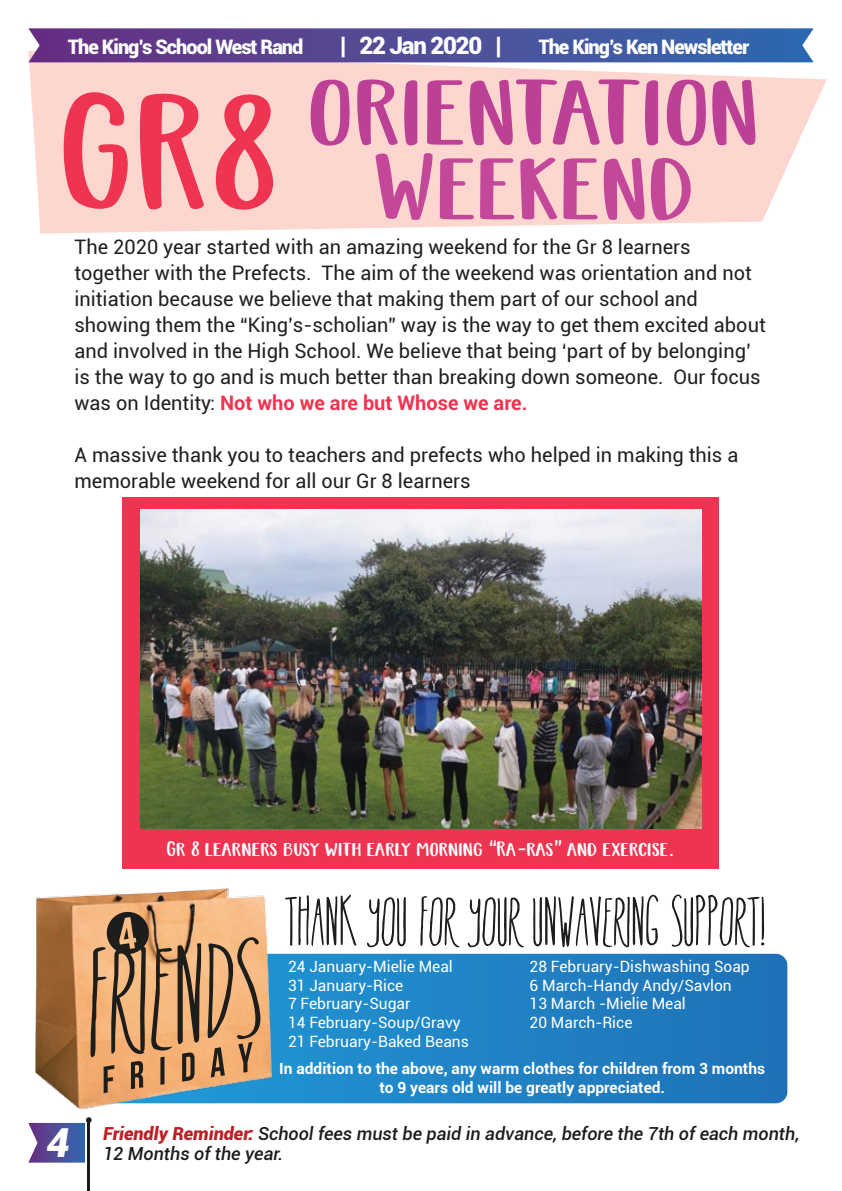
<style>
.page{position:relative;width:842px;height:1191px;background:#fff}
.page>*{position:absolute;margin:0;border:0;box-sizing:border-box;transform-origin:0 0}
.t1{font:700 108.8px "Brotherley";color:#bd4097}
.t2{font:700 103px "Brotherley";color:#c4489a}
.t3{font:italic 900 40px "Roboto";color:#fff}
.t4{font:900 24px "Roboto";letter-spacing:-.05em;color:#fff}
.t5{font:700 22px "Brotherley";color:#fff}
.t6{font:20px/26px "Roboto";color:#231f20}
.t7{font:900 20px "Roboto";letter-spacing:-.05em;color:#fff}
.t8{font:italic 500 18px "Roboto";color:#1d1d1b}
.t9{font:15.6px/18.6px "Roboto";color:#fff}
.t10{font:700 15.4px/18.6px "Roboto";color:#fff;text-align:center}
.s1{font-size:171.6px;color:#ee3450}
.s2{font-weight:700;color:#ee3450}
.s3{font-family:"Roboto";font-weight:400}
.s4{font-weight:900;color:#bc2026}
</style>
<div class="page">
<svg style="left:28px;top:62px;width:799px;height:171px;background:#fbdad4"></svg>
<div style="left:123px;top:497px;width:596px;height:371px;background:#ee3450"></div>
<svg style="left:28px;top:28px;width:786px;height:34px;background:#52509a"></svg>
<hr style="left:87px;top:1120px;width:3px;height:71px;background:#1d1d1b">
<svg style="left:28px;top:1124px;width:57px;height:38px;background:#5c5ea2"></svg>
<svg style="left:295px;top:953px;width:492px;height:150px;background:#2181c2"></svg>
<img style="left:28px;top:866px;width:267px;height:258px">
<svg style="left:90px;top:910px;width:111px;height:183px;background:#b6895f"></svg>
<svg style="left:207px;top:937px;width:53px;height:140px;background:#c29165"></svg>
<svg style="left:285px;top:894px;width:71px;height:52px"></svg>
<svg style="left:367px;top:897px;width:39px;height:50px"></svg>
<svg style="left:420px;top:896px;width:40px;height:51px"></svg>
<svg style="left:468px;top:897px;width:56px;height:50px"></svg>
<svg style="left:533px;top:894px;width:125px;height:53px"></svg>
<svg style="left:672px;top:894px;width:92px;height:53px"></svg>
<img style="left:140px;top:509px;width:561px;height:319px">
<p class="t7" style="left:68px;top:32px;width:237px">The King’s School West Rand</p>
<p class="t4" style="left:340px;top:28px;width:163px">| 22 Jan 2020 |</p>
<p class="t7" style="left:538px;top:32px;width:212px">The King’s Ken Newsletter</p>
<h1 class="t1" style="left:64px;top:57px;width:700px"><span class="s1">GR8</span> orientation</h1>
<h2 class="t2" style="left:376px;top:137px;width:323px">Weekend</h2>
<p class="t6" style="left:74px;top:233px;width:693px">The 2020 year started with an amazing weekend for the Gr 8 learners together with the Prefects. The aim of the weekend was orientation and not initiation because we believe that making them part of our school and showing them the “King’s-scholian” way is the way to get them excited about and involved in the High School. We believe that being ‘part of by belonging’ is the way to go and is much better than breaking down someone. Our focus was on Identity: <span class="s2">Not who we are but Whose we are.</span></p>
<p class="t6" style="left:74px;top:441px;width:665px">A massive thank you to teachers and prefects who helped in making this a memorable weekend for all our Gr 8 learners</p>
<p class="t5" style="left:167px;top:838px;width:509px">Gr 8 learners busy with early morning <span class="s3">“</span>Ra<span class="s3">-</span>ras<span class="s3">”</span> and exercise<span class="s3">.</span></p>
<p class="t9" style="left:288px;top:956px;width:182px">24 January - Mielie Meal<br>31 January - Rice<br>7 February - Sugar<br>14 February - Soup/Gravy<br>21 February - Baked Beans</p>
<p class="t9" style="left:530px;top:956px;width:222px">28 February - Dishwashing Soap<br>6 March - Handy Andy/Savlon<br>13 March - Mielie Meal<br>20 March - Rice</p>
<h3 class="t3" style="left:46px;top:1114px;width:25px">4</h3>
<p class="t10" style="left:279px;top:1058px;width:487px">In addition to the above, any warm clothes for children from 3 months to 9 years old will be greatly appreciated.</p>
<p class="t8" style="left:103px;top:1120px;width:698px"><span class="s4">Friendly Reminder:</span> School fees must be paid in advance, before the 7th of each month,</p>
<p class="t8" style="left:103px;top:1140px;width:182px">12 Months of the year.</p>
</div>
